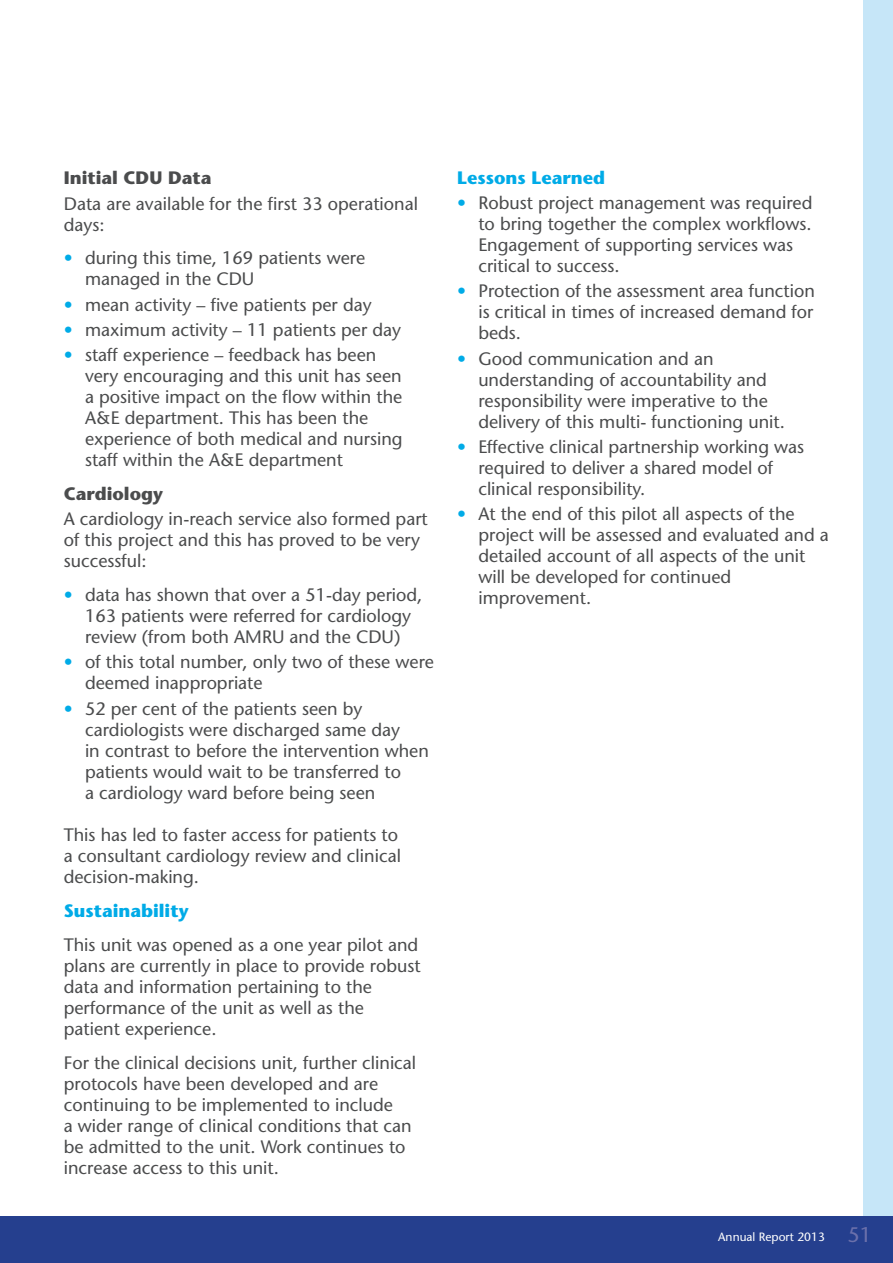
<style>
.page{position:relative;width:893px;height:1263px;background:#fff}
.page>*{position:absolute;margin:0;border:0;box-sizing:border-box;transform-origin:0 0}
.bullets{font:18px/21px "Stone Sans";color:#4b4c4d}
.text{font:18px/21px "Stone Sans";color:#4b4c4d}
.Last_bullet{font:18px/21px "Stone Sans";color:#4b4c4d}
.Sub_2{font:700 18px "Stone Sans";color:#4b4c4d}
.text-2{font:700 18px "Stone Sans";color:#00abe7}
.sub_1{font:700 18px "Stone Sans";color:#00abe7}
.t1{font:12px "Stone Sans";color:#fff}
.s1{color:#00abe7}
.s2{font-size:21px;color:#6b70ab}
</style>
<div class="page">
<div style="left:863px;top:0;width:30px;height:1263px;background:#c6e6f8"></div>
<div style="left:0;top:1216px;width:893px;height:47px;background:#253f8e"></div>
<p class="Sub_2" style="left:64px;top:167px;width:149px">Initial CDU Data</p>
<p class="text" style="left:64px;top:193px;width:356px">Data are available for the first 33 operational days:</p>
<p class="bullets" style="left:85px;top:247px;width:282px;text-indent:-21px"><span class="s1">•</span> during this time, 169 patients were managed in the CDU</p>
<p class="bullets" style="left:64px;top:294px;width:309px"><span class="s1">•</span> mean activity – five patients per day</p>
<p class="bullets" style="left:64px;top:319px;width:339px"><span class="s1">•</span> maximum activity – 11 patients per day</p>
<p class="bullets" style="left:85px;top:344px;width:319px;text-indent:-21px"><span class="s1">•</span> staff experience – feedback has been very encouraging and this unit has seen a positive impact on the flow within the A&amp;E department. This has been the experience of both medical and nursing staff within the A&amp;E department</p>
<p class="Sub_2" style="left:64px;top:482px;width:101px">Cardiology</p>
<p class="text" style="left:64px;top:508px;width:365px">A cardiology in-reach service also formed part of this project and this has proved to be very successful:</p>
<p class="bullets" style="left:64px;top:584px;width:360px;text-align:center"><span class="s1">•</span> data has shown that over a 51-day period,<br>163 patients were referred for cardiology review (from both AMRU and the CDU)</p>
<p class="bullets" style="left:85px;top:651px;width:351px;text-indent:-21px"><span class="s1">•</span> of this total number, only two of these were deemed inappropriate</p>
<p class="Last_bullet" style="left:85px;top:698px;width:345px;text-indent:-21px"><span class="s1">•</span> 52 per cent of the patients seen by cardiologists were discharged same day<br>in contrast to before the intervention when patients would wait to be transferred to<br>a cardiology ward before being seen</p>
<p class="text" style="left:64px;top:824px;width:339px">This has led to faster access for patients to a consultant cardiology review and clinical decision-making.</p>
<p class="text-2" style="left:64px;top:899px;width:126px">Sustainability</p>
<p class="text" style="left:64px;top:934px;width:358px">This unit was opened as a one year pilot and plans are currently in place to provide robust data and information pertaining to the performance of the unit as well as the patient experience.</p>
<p class="text" style="left:64px;top:1052px;width:354px">For the clinical decisions unit, further clinical protocols have been developed and are continuing to be implemented to include<br>a wider range of clinical conditions that can be admitted to the unit. Work continues to increase access to this unit.</p>
<p class="sub_1" style="left:457px;top:166px;width:149px">Lessons Learned</p>
<p class="bullets" style="left:478px;top:192px;width:336px;text-indent:-21px"><span class="s1">•</span> Robust project management was required to bring together the complex workflows.<br>Engagement of supporting services was critical to success.</p>
<p class="bullets" style="left:478px;top:280px;width:338px;text-align:justify;text-indent:-21px"><span class="s1">•</span> Protection of the assessment area function is critical in times of increased demand for beds.</p>
<p class="bullets" style="left:478px;top:348px;width:308px;text-indent:-21px"><span class="s1">•</span> Good communication and an understanding of accountability and responsibility were imperative to the delivery of this multi- functioning unit.</p>
<p class="bullets" style="left:478px;top:436px;width:327px;text-indent:-21px"><span class="s1">•</span> Effective clinical partnership working was required to deliver a shared model of clinical responsibility.</p>
<p class="bullets" style="left:478px;top:503px;width:352px;text-indent:-21px"><span class="s1">•</span> At the end of this pilot all aspects of the project will be assessed and evaluated and a detailed account of all aspects of the unit will be developed for continued improvement.</p>
<p class="t1" style="left:718px;top:1229px;width:155px">Annual Report 2013 <span class="s2">51</span></p>
</div>
